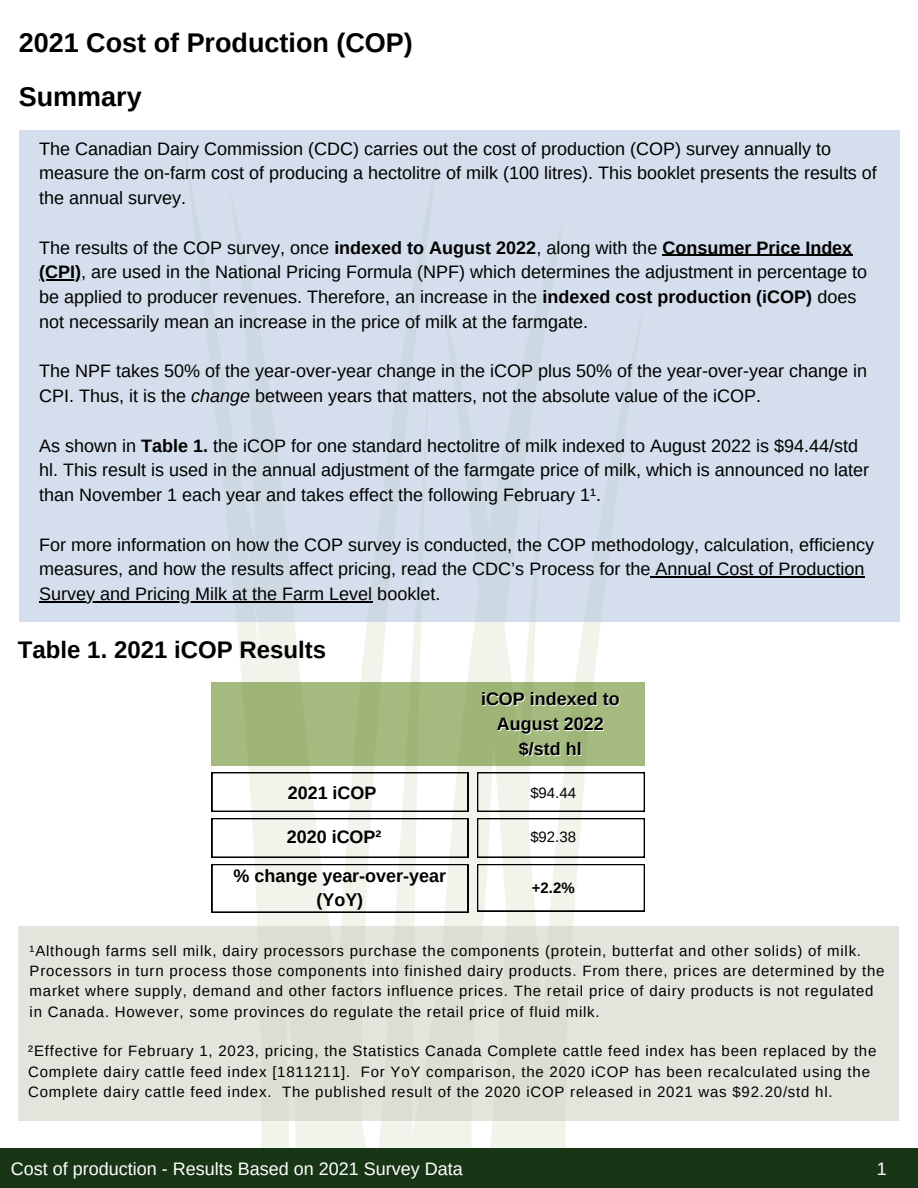
<style>
.page{position:relative;width:918px;height:1188px;background:#fff}
.page>*{position:absolute;margin:0;border:0;box-sizing:border-box;transform-origin:0 0}
.t1{font:700 27px/54px "Arimo";color:#000}
.t2{font:700 24px "Arimo";color:#000}
.t3{font:18px/24.8px "Arimo";color:#000}
.t4{font:700 18px/24.8px "Arimo";color:#000;text-align:center}
.t5{font:18px "Arimo";color:#fff}
.t6{font:15px/20.2px "Arimo";letter-spacing:.05em;color:#000}
.t7{font:700 15px "Arimo";color:#000}
.s1{font-weight:700}
.s2{font-style:italic}
</style>
<div class="page">
<svg style="left:289px;top:622px;width:37px;height:526px;fill:#f0f4eb"></svg>
<svg style="left:440px;top:622px;width:37px;height:526px;fill:#f0f4eb"></svg>
<svg style="left:333px;top:622px;width:107px;height:526px"></svg>
<svg style="left:183px;top:622px;width:106px;height:526px"></svg>
<div style="left:19px;top:130px;width:881px;height:492px;background:#d5deec"></div>
<div style="left:0;top:1148px;width:918px;height:40px;background:#153212"></div>
<div style="left:18px;top:926px;width:881px;height:194px;background:#e4e4dd"></div>
<div style="left:212px;top:682px;width:433px;height:84px;background:#a4ba7f"></div>
<svg style="left:212px;top:772px;width:256px;height:40px"></svg>
<hr style="left:662px;top:255px;width:191px;height:1px;background:#000">
<hr style="left:39px;top:280px;width:42px;height:1px;background:#000">
<hr style="left:650px;top:577px;width:215px;height:1px;background:#000">
<hr style="left:39px;top:601px;width:333px;height:1px;background:#000">
<svg style="left:212px;top:818px;width:256px;height:40px"></svg>
<svg style="left:212px;top:864px;width:256px;height:48px"></svg>
<svg style="left:477px;top:622px;width:168px;height:526px"></svg>
<h1 class="t1" style="left:19px;top:16px;width:396px">2021 Cost of Production (COP)<br>Summary</h1>
<p class="t3" style="left:39px;top:136px;width:839px">The Canadian Dairy Commission (CDC) carries out the cost of production (COP) survey annually to measure the on-farm cost of producing a hectolitre of milk (100 litres). This booklet presents the results of the annual survey.</p>
<p class="t3" style="left:39px;top:235px;width:829px">The results of the COP survey, once <span class="s1">indexed to August 2022</span>, along with the <span class="s1">Consumer Price Index (CPI)</span>, are used in the National Pricing Formula (NPF) which determines the adjustment in percentage to be applied to producer revenues. Therefore, an increase in the <span class="s1">indexed cost production (iCOP)</span> does not necessarily mean an increase in the price of milk at the farmgate.</p>
<p class="t3" style="left:39px;top:359px;width:829px">The NPF takes 50% of the year-over-year change in the iCOP plus 50% of the year-over-year change in<br>CPI. Thus, it is the <span class="s2">change</span> between years that matters, not the absolute value of the iCOP.</p>
<p class="t3" style="left:39px;top:433px;width:831px">As shown in <span class="s1">Table 1.</span> the iCOP for one standard hectolitre of milk indexed to August 2022 is $94.44/std hl. This result is used in the annual adjustment of the farmgate price of milk, which is announced no later than November 1 each year and takes effect the following February 1¹.</p>
<p class="t3" style="left:39px;top:532px;width:836px">For more information on how the COP survey is conducted, the COP methodology, calculation, efficiency measures, and how the results affect pricing, read the CDC’s Process for the Annual Cost of Production<br>Survey and Pricing Milk at the Farm Level booklet.</p>
<h2 class="t2" style="left:18px;top:636px;width:310px">Table 1. 2021 iCOP Results</h2>
<p class="t4" style="left:288px;top:781px;width:90px">2021 iCOP</p>
<p class="t4" style="left:234px;top:818px;width:214px;line-height:38.1px;text-align:left;text-indent:53px">2020 iCOP²<br>% change year-over-year</p>
<p class="t4" style="left:316px;top:888px;width:48px">(YoY)</p>
<p class="t4" style="left:481px;top:687px;width:140px">iCOP indexed to<br>August 2022 $/std hl</p>
<p class="t6" style="left:530px;top:783px;width:47px">$94.44</p>
<p class="t6" style="left:530px;top:827px;width:47px">$92.38</p>
<p class="t7" style="left:532px;top:879px;width:44px">+2.2%</p>
<p class="t6" style="left:30px;top:940px;width:856px">¹Although farms sell milk, dairy processors purchase the components (protein, butterfat and other solids) of milk.<br>Processors in turn process those components into finished dairy products. From there, prices are determined by the market where supply, demand and other factors influence prices. The retail price of dairy products is not regulated in Canada. However, some provinces do regulate the retail price of fluid milk.</p>
<p class="t6" style="left:28px;top:1041px;width:850px">²Effective for February 1, 2023, pricing, the Statistics Canada Complete cattle feed index has been replaced by the<br>Complete dairy cattle feed index [1811211]. For YoY comparison, the 2020 iCOP has been recalculated using the<br>Complete dairy cattle feed index. The published result of the 2020 iCOP released in 2021 was $92.20/std hl.</p>
<p class="t5" style="left:11px;top:1159px;width:453px">Cost of production - Results Based on 2021 Survey Data</p>
<p class="t5" style="left:877px;top:1159px;width:12px">1</p>
</div>
